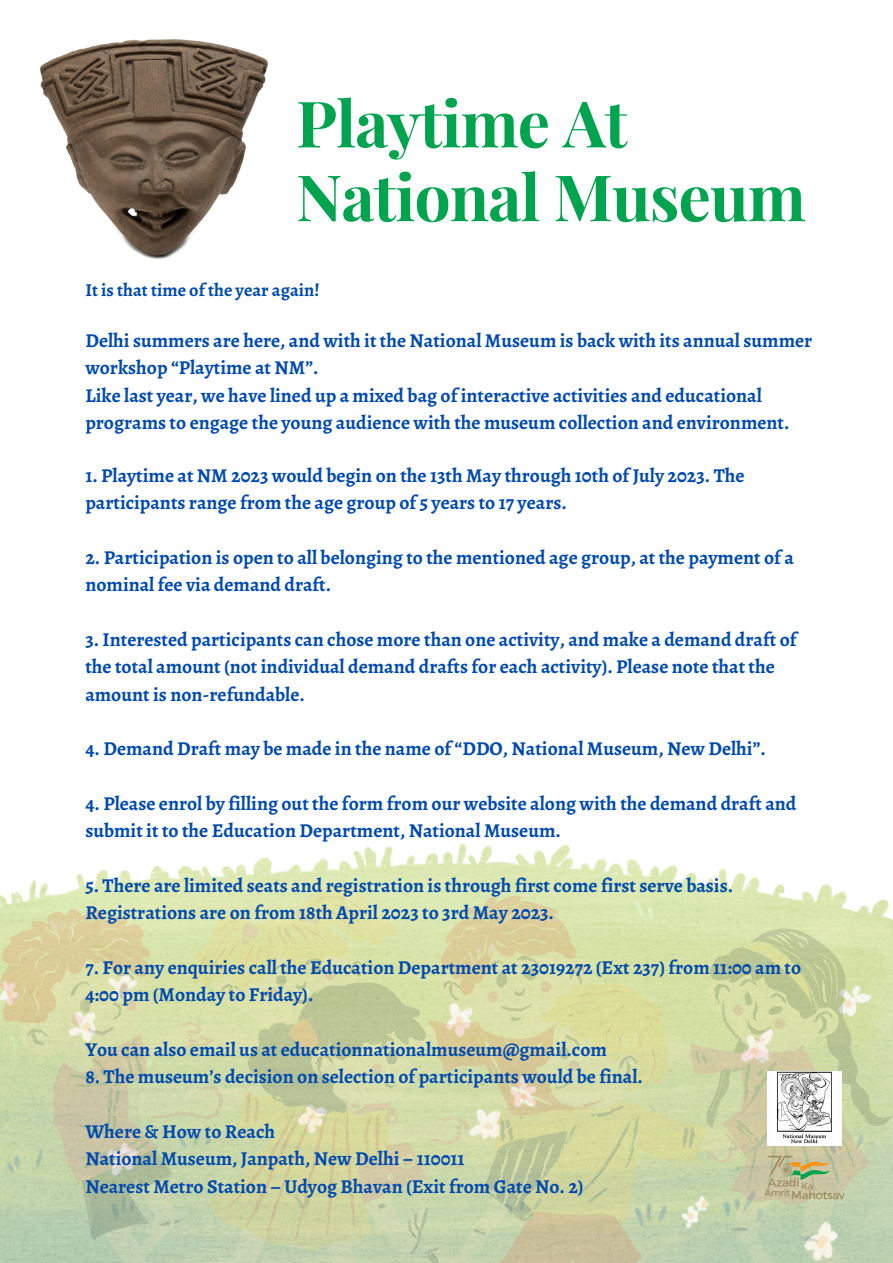
<style>
.page{position:relative;width:893px;height:1263px;background:#fff}
.page>*{position:absolute;margin:0;border:0;box-sizing:border-box;transform-origin:0 0}
.t1{font:700 64.12px/73.7px "Playfair Display";letter-spacing:-.015em;color:#00a34e}
.t2{font:700 19.65px/27.4px "Alegreya";color:#004aad}
.t3{font:700 18.23px "Alegreya";color:#004aad}
</style>
<div class="page">
<img style="left:11px;top:844px;width:882px;height:82px">
<svg style="left:189px;top:884px;width:624px;height:22px;background:#dfeab8"></svg>
<svg style="left:765px;top:926px;width:128px;height:337px;background:#cad5a8"></svg>
<svg style="left:0;top:895px;width:765px;height:368px;background:#cfd6a5"></svg>
<img style="left:756px;top:1145px;width:96px;height:73px">
<img style="left:767px;top:1071px;width:74px;height:74px">
<img style="left:40px;top:39px;width:228px;height:220px">
<div style="left:244px;top:204px;width:50px;height:67px;background:#fff"></div>
<h1 class="t1" style="left:296px;top:84px;width:511px">Playtime At<br>National Museum</h1>
<p class="t3" style="left:85px;top:277px;width:236px">It is that time of the year again!</p>
<p class="t2" style="left:85px;top:327px;width:728px">Delhi summers are here, and with it the National Museum is back with its annual summer workshop “Playtime at NM”.<br>Like last year, we have lined up a mixed bag of interactive activities and educational programs to engage the young audience with the museum collection and environment.</p>
<p class="t2" style="left:85px;top:461px;width:661px">1. Playtime at NM 2023 would begin on the 13th May through 10th of July 2023. The participants range from the age group of 5 years to 17 years.</p>
<p class="t2" style="left:85px;top:543px;width:710px">2. Participation is open to all belonging to the mentioned age group, at the payment of a nominal fee via demand draft.</p>
<p class="t2" style="left:85px;top:625px;width:712px">3. Interested participants can chose more than one activity, and make a demand draft of the total amount (not individual demand drafts for each activity). Please note that the amount is non-refundable.</p>
<p class="t2" style="left:85px;top:735px;width:682px">4. Demand Draft may be made in the name of “DDO, National Museum, New Delhi”.</p>
<p class="t2" style="left:85px;top:790px;width:712px">4. Please enrol by filling out the form from our website along with the demand draft and submit it to the Education Department, National Museum.</p>
<p class="t2" style="left:85px;top:872px;width:649px">5. There are limited seats and registration is through first come first serve basis.<br>Registrations are on from 18th April 2023 to 3rd May 2023.</p>
<p class="t2" style="left:85px;top:954px;width:717px">7. For any enquiries call the Education Department at 23019272 (Ext 237) from 11:00 am to<br>4:00 pm (Monday to Friday).</p>
<p class="t2" style="left:85px;top:1036px;width:523px">You can also email us at educationnationalmuseum@gmail.com</p>
<p class="t2" style="left:85px;top:1063px;width:559px">8. The museum’s decision on selection of participants would be final.</p>
<p class="t2" style="left:85px;top:1118px;width:500px">Where &amp; How to Reach<br>National Museum, Janpath, New Delhi – 110011<br>Nearest Metro Station – Udyog Bhavan (Exit from Gate No. 2)</p>
</div>
